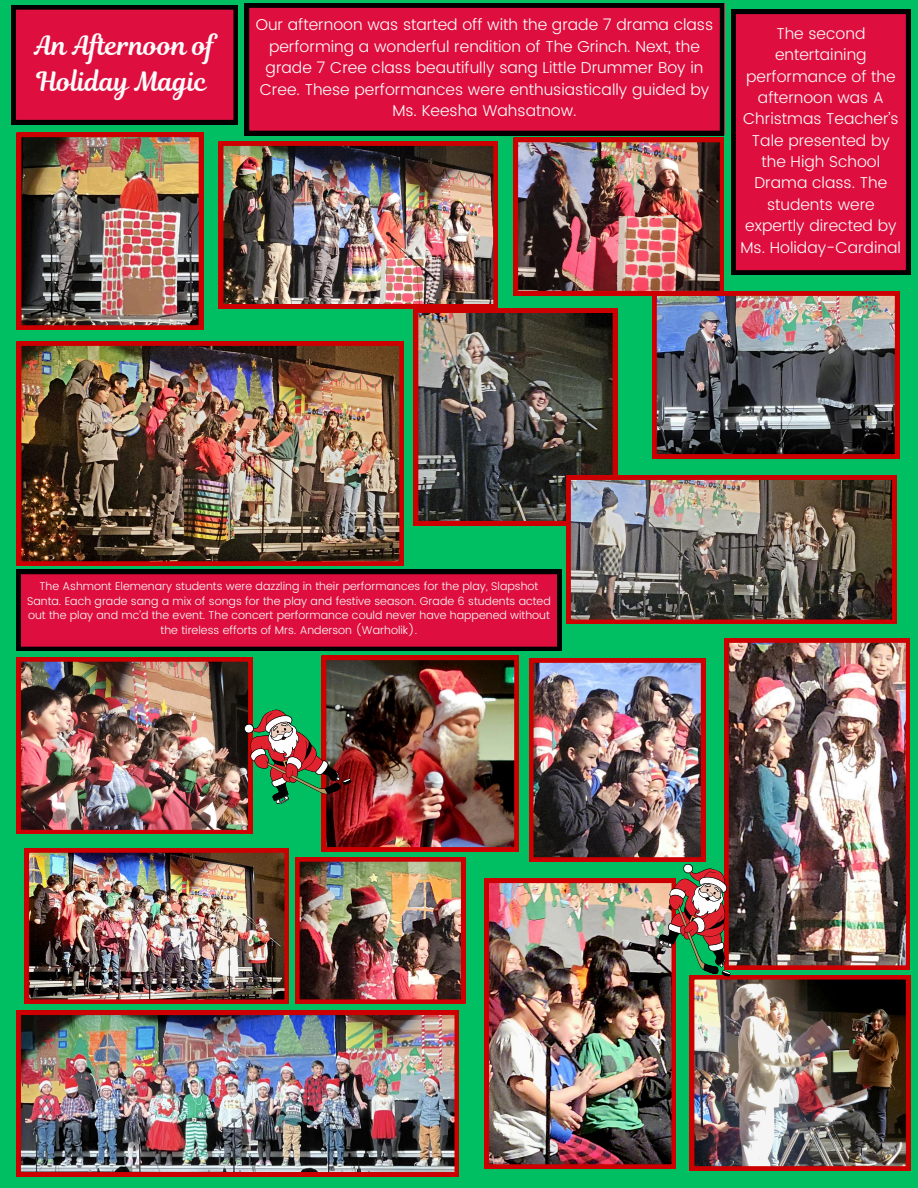
<style>
.page{position:relative;width:918px;height:1188px;background:#00bf63}
.page>*{position:absolute;margin:0;border:0;box-sizing:border-box;transform-origin:0 0}
.t1{font:26.25px/36px "Magnolia Script";color:#fdfcfc}
.t2{font:300 15.75px/21.3px "Poppins";color:#fff;text-align:center}
.t3{font:300 15.75px/21.3px "Poppins";color:#fdfcfc;text-align:center}
.t4{font:300 11.25px/14.7px "Poppins";color:#fdfcfc;text-align:center}
</style>
<div class="page">
<img style="left:17px;top:133px;width:186px;height:197px">
<img style="left:16px;top:1011px;width:443px;height:166px">
<img style="left:219px;top:141px;width:279px;height:168px">
<img style="left:17px;top:341px;width:387px;height:224px">
<img style="left:414px;top:309px;width:203px;height:216px">
<img style="left:566px;top:475px;width:330px;height:149px">
<img style="left:485px;top:879px;width:44px;height:290px">
<img style="left:724px;top:638px;width:186px;height:20px">
<svg style="left:245px;top:3px;width:479px;height:132px;background:#cc0d39"></svg>
<svg style="left:731px;top:10px;width:179px;height:265px;background:#c60d38"></svg>
<svg style="left:16px;top:570px;width:546px;height:81px;background:#c20d37"></svg>
<svg style="left:12px;top:5px;width:226px;height:119px;background:#c60d38"></svg>
<img style="left:16px;top:656px;width:503px;height:348px">
<img style="left:529px;top:658px;width:381px;height:513px">
<img style="left:514px;top:133px;width:385px;height:326px">
<p class="t1" style="left:35px;top:27px;width:181px">An Afternoon of<br>Holiday Magic</p>
<h2 class="t2" style="left:256px;top:14px;width:459px">Our afternoon was started off with the grade 7 drama class performing a wonderful rendition of The Grinch. Next, the grade 7 Cree class beautifully sang Little Drummer Boy in Cree. These performances were enthusiastically guided by Ms. Keesha Wahsatnow.</h2>
<h1 class="t3" style="left:740px;top:23px;width:162px">The second entertaining performance of the afternoon was A<br>Christmas Teacher’s<br>Tale presented by the High School<br>Drama class. The students were expertly directed by<br>Ms. Holiday-Cardinal</h1>
<h2 class="t4" style="left:27px;top:579px;width:525px">The Ashmont Elemenary students were dazzling in their performances for the play, Slapshot Santa. Each grade sang a mix of songs for the play and festive season. Grade 6 students acted out the play and mc’d the event. The concert performance could never have happened without the tireless efforts of Mrs. Anderson (Warholik).</h2>
</div>
